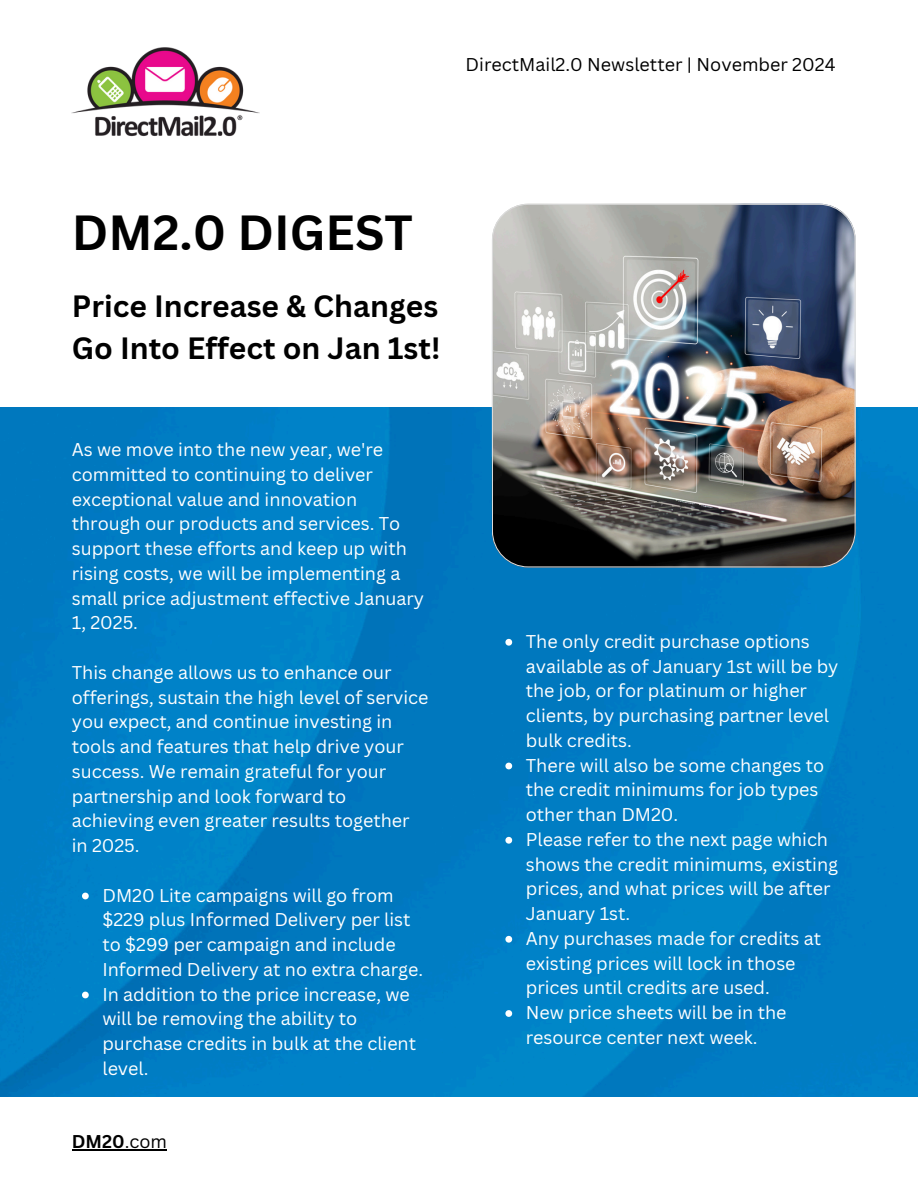
<style>
.page{position:relative;width:918px;height:1188px;background:#fff}
.page>*{position:absolute;margin:0;border:0;box-sizing:border-box;transform-origin:0 0}
.t1{font:700 48px "Canva Sans";color:#000}
.t2{font:700 30px/41.7px "Canva Sans";color:#000}
.t3{font:18px/24.8px "Canva Sans";letter-spacing:-.005em;color:#fff}
.t4{font:18px "Canva Sans";color:#000}
.t5{font:700 18px "Canva Sans";color:#000}
.s1{font-weight:400}
</style>
<div class="page">
<img style="left:0;top:408px;width:918px;height:688px">
<img style="left:72px;top:47px;width:188px;height:90px">
<img style="left:492px;top:204px;width:364px;height:364px">
<hr style="left:72px;top:1149px;width:53px;height:1px;background:#000">
<hr style="left:125px;top:1149px;width:42px;height:1px;background:#000">
<svg style="left:82px;top:893px;width:7px;height:6px"></svg>
<svg style="left:82px;top:992px;width:7px;height:6px"></svg>
<svg style="left:505px;top:639px;width:7px;height:7px"></svg>
<svg style="left:505px;top:763px;width:7px;height:6px"></svg>
<svg style="left:505px;top:837px;width:7px;height:7px"></svg>
<svg style="left:505px;top:936px;width:7px;height:7px"></svg>
<svg style="left:505px;top:1010px;width:7px;height:7px"></svg>
<h2 class="t4" style="left:466px;top:52px;width:371px">DirectMail2.0 Newsletter | November 2024</h2>
<p class="t1" style="left:72px;top:198px;width:342px">DM2.0 DIGEST</p>
<p class="t2" style="left:72px;top:285px;width:370px">Price Increase &amp; Changes<br>Go Into Effect on Jan 1st!</p>
<p class="t3" style="left:72px;top:437px;width:354px">As we move into the new year, we're committed to continuing to deliver exceptional value and innovation through our products and services. To support these efforts and keep up with rising costs, we will be implementing a small price adjustment effective January 1, 2025.</p>
<p class="t3" style="left:72px;top:660px;width:358px">This change allows us to enhance our offerings, sustain the high level of service you expect, and continue investing in tools and features that help drive your success. We remain grateful for your partnership and look forward to achieving even greater results together in 2025.</p>
<p class="t3" style="left:102px;top:882px;width:322px">DM20 Lite campaigns will go from $229 plus Informed Delivery per list to $299 per campaign and include Informed Delivery at no extra charge.</p>
<p class="t3" style="left:102px;top:981px;width:315px">In addition to the price increase, we will be removing the ability to purchase credits in bulk at the client level.</p>
<p class="t5" style="left:72px;top:1129px;width:97px">DM20<span class="s1">.com</span></p>
<p class="t3" style="left:526px;top:629px;width:314px">The only credit purchase options available as of January 1st will be by the job, or for platinum or higher clients, by purchasing partner level bulk credits.</p>
<p class="t3" style="left:526px;top:752px;width:300px">There will also be some changes to the credit minimums for job types other than DM20.</p>
<p class="t3" style="left:526px;top:827px;width:314px">Please refer to the next page which shows the credit minimums, existing prices, and what prices will be after<br>January 1st.</p>
<p class="t3" style="left:526px;top:926px;width:297px">Any purchases made for credits at existing prices will lock in those prices until credits are used.</p>
<p class="t3" style="left:526px;top:1000px;width:262px">New price sheets will be in the resource center next week.</p>
</div>
